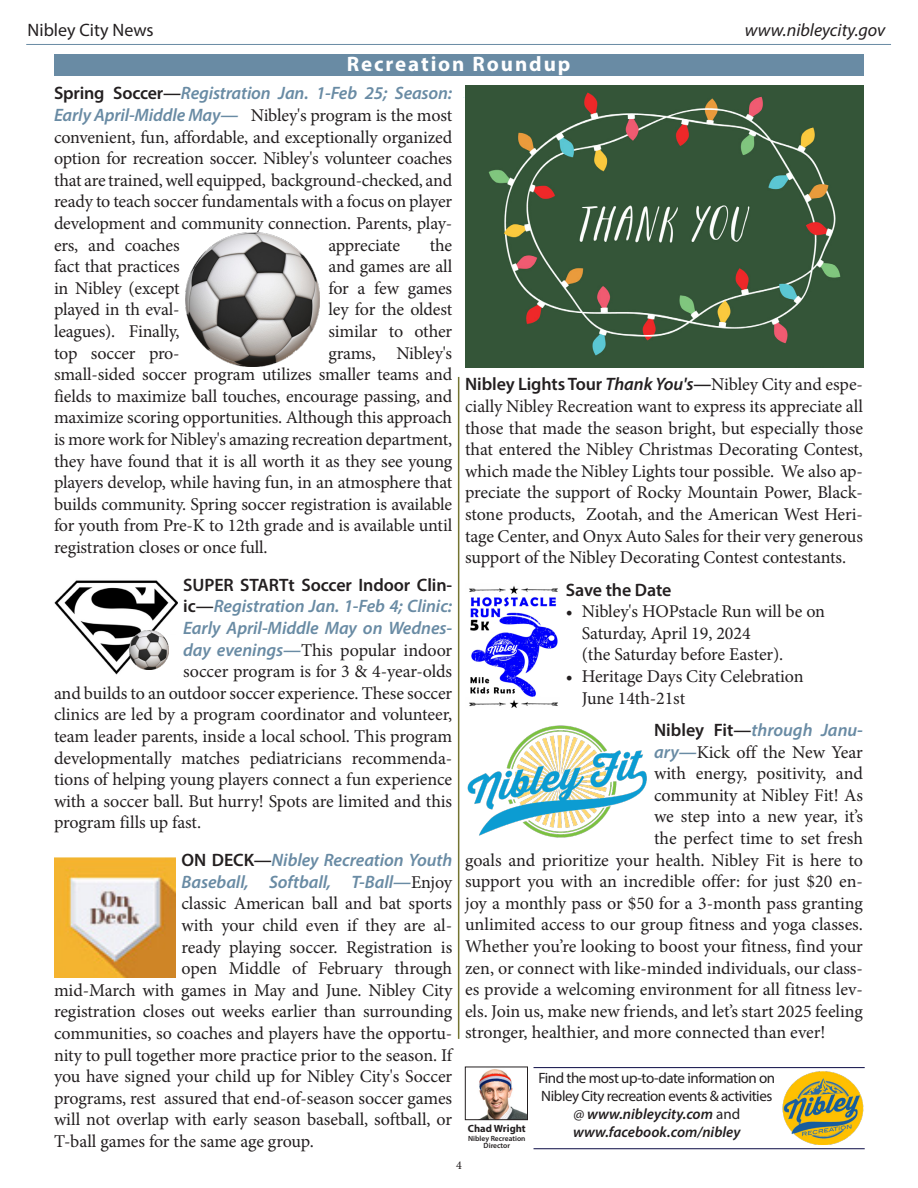
<style>
.page{position:relative;width:918px;height:1188px;background:#fff}
.page>*{position:absolute;margin:0;border:0;box-sizing:border-box;transform-origin:0 0}
.t1{font:700 21px "Myriad Pro";letter-spacing:.09em;color:#fff}
.t2{font:18px/21.6px "Minion Pro";letter-spacing:-.005em;color:#231f20;text-align:justify}
.t3{font:italic 600 18px "Myriad Pro";letter-spacing:-.005em;color:#698ba4}
.t4{font:600 18px "Myriad Pro";letter-spacing:-.005em;color:#231f20}
.t5{font:italic 18px "Myriad Pro";color:#231f20}
.t6{font:18px "Myriad Pro";color:#231f20}
.t7{font:15px/18px "Myriad Pro";letter-spacing:-.03em;color:#231f20;text-align:center}
.t8{font:12px "Minion Pro";color:#231f20}
.t9{font:700 10.5px "Myriad Pro";color:#231f20}
.t10{font:600 7.5px/7.5px "Myriad Pro";color:#231f20;text-align:center}
.s1{font-family:"Myriad Pro";font-weight:600}
.s2{font-family:"Myriad Pro";font-weight:600;font-style:italic;color:#698ba4}
.s3{font-style:normal;color:#231f20}
.s4{font-family:"Minion Pro";font-weight:400;font-style:normal;color:#231f20}
.s5{font-family:"Myriad Pro";font-weight:600;font-style:italic}
.s6{font-weight:600;font-style:italic}
</style>
<div class="page">
<hr style="left:26px;top:44px;width:865px;height:1px;background:#698ba4">
<div style="left:54px;top:54px;width:810px;height:21px;background:#698ba4"></div>
<hr style="left:458px;top:377px;width:1px;height:662px;background:#747431">
<hr style="left:534px;top:1067px;width:331px;height:1px;background:#0b0b45">
<img style="left:479px;top:1069px;width:47px;height:49px">
<div style="left:465px;top:1067px;width:63px;height:53px;border:1px solid #231f20"></div>
<img style="left:783px;top:1072px;width:80px;height:73px">
<hr style="left:534px;top:1148px;width:331px;height:1px;background:#0b0b45">
<img style="left:186px;top:233px;width:134px;height:134px">
<img style="left:54px;top:857px;width:122px;height:121px">
<img style="left:54px;top:580px;width:123px;height:95px">
<div style="left:156px;top:635px;width:23px;height:40px;background:#fff"></div>
<img style="left:130px;top:630px;width:39px;height:40px">
<img style="left:466px;top:86px;width:398px;height:282px">
<img style="left:467px;top:725px;width:180px;height:113px">
<img style="left:469px;top:586px;width:89px;height:122px">
<img style="left:479px;top:1073px;width:33px;height:18px">
<p class="t6" style="left:27px;top:18px;width:128px">Nibley City News</p>
<p class="t5" style="left:745px;top:18px;width:142px">www.nibleycity.gov</p>
<p class="t1" style="left:347px;top:50px;width:225px">Recreation Roundup</p>
<p class="t2" style="left:54px;top:83px;width:400px"><span class="s1">Spring Soccer—</span><span class="s2">Registration Jan. 1-Feb 25; Season:<br>Early April-Middle May—</span> Nibley's program is the most convenient, fun, affordable, and exceptionally organized option for recreation soccer. Nibley's volunteer coaches that are trained, well equipped, background-checked, and ready to teach soccer fundamentals with a focus on player development and community connection. Parents, play&shy;ers, and coaches</p>
<p class="t2" style="left:328px;top:234px;width:73px">appreciate</p>
<p class="t2" style="left:430px;top:234px;width:24px">the</p>
<p class="t2" style="left:54px;top:256px;width:127px">fact that practices</p>
<p class="t2" style="left:328px;top:256px;width:125px">and games are all</p>
<p class="t2" style="left:54px;top:277px;width:127px">in Nibley (except</p>
<p class="t2" style="left:328px;top:277px;width:125px">for a few games</p>
<p class="t2" style="left:54px;top:299px;width:127px">played in th eval-</p>
<p class="t2" style="left:328px;top:299px;width:125px">ley for the oldest</p>
<p class="t2" style="left:54px;top:321px;width:127px">leagues). Finally,</p>
<p class="t2" style="left:328px;top:321px;width:125px">similar to other</p>
<p class="t2" style="left:54px;top:342px;width:127px">top soccer pro-</p>
<p class="t2" style="left:54px;top:342px;width:400px;text-indent:274px">grams, Nibley's small-sided soccer program utilizes smaller teams and fields to maximize ball touches, encourage passing, and maximize scoring opportunities. Although this approach is more work for Nibley's amazing recreation department, they have found that it is all worth it as they see young players develop, while having fun, in an atmosphere that builds community. Spring soccer registration is available for youth from Pre-K to 12th grade and is available until registration closes or once full.</p>
<p class="t4" style="left:183px;top:573px;width:271px">SUPER STARTt Soccer Indoor Clin-</p>
<p class="t3" style="left:183px;top:595px;width:271px"><span class="s3">ic—</span>Registration Jan. 1-Feb 4; Clinic:</p>
<p class="t3" style="left:183px;top:617px;width:271px">Early April-Middle May on Wednes-</p>
<p class="t2" style="left:183px;top:639px;width:271px"><span class="s2">day evenings—</span>This popular indoor</p>
<p class="t2" style="left:183px;top:661px;width:271px">soccer program is for 3 &amp; 4-year-olds</p>
<p class="t2" style="left:54px;top:682px;width:400px">and builds to an outdoor soccer experience. These soccer</p>
<p class="t2" style="left:54px;top:704px;width:400px">clinics are led by a program coordinator and volunteer,</p>
<p class="t2" style="left:54px;top:726px;width:400px">team leader parents, inside a local school. This program</p>
<p class="t2" style="left:54px;top:747px;width:400px">developmentally matches pediatricians recommenda-</p>
<p class="t2" style="left:54px;top:769px;width:400px">tions of helping young players connect a fun experience</p>
<p class="t2" style="left:54px;top:790px;width:400px">with a soccer ball. But hurry! Spots are limited and this</p>
<p class="t2" style="left:54px;top:812px;width:149px">program fills up fast.</p>
<p class="t3" style="left:182px;top:849px;width:272px"><span class="s3">ON DECK—</span>Nibley Recreation Youth</p>
<p class="t3" style="left:182px;top:870px;width:272px">Baseball, Softball, T-Ball—<span class="s4">Enjoy</span></p>
<p class="t2" style="left:182px;top:893px;width:272px">classic American ball and bat sports</p>
<p class="t2" style="left:182px;top:915px;width:272px">with your child even if they are al-</p>
<p class="t2" style="left:182px;top:936px;width:272px">ready playing soccer. Registration is</p>
<p class="t2" style="left:182px;top:958px;width:272px">open Middle of February through</p>
<p class="t2" style="left:54px;top:979px;width:400px">mid-March with games in May and June. Nibley City</p>
<p class="t2" style="left:54px;top:1001px;width:400px">registration closes out weeks earlier than surrounding</p>
<p class="t2" style="left:54px;top:1023px;width:400px">communities, so coaches and players have the opportu-</p>
<p class="t2" style="left:54px;top:1044px;width:400px">nity to pull together more practice prior to the season. If</p>
<p class="t2" style="left:54px;top:1066px;width:400px">you have signed your child up for Nibley City's Soccer</p>
<p class="t2" style="left:54px;top:1087px;width:400px">programs, rest assured that end-of-season soccer games</p>
<p class="t2" style="left:54px;top:1109px;width:400px">will not overlap with early season baseball, softball, or</p>
<p class="t2" style="left:54px;top:1131px;width:261px">T-ball games for the same age group.</p>
<p class="t2" style="left:465px;top:374px;width:399px"><span class="s1">Nibley Lights Tour</span> <span class="s5">Thank You's</span><span class="s1">—</span>Nibley City and espe&shy;cially Nibley Recreation want to express its appreciate all those that made the season bright, but especially those that entered the Nibley Christmas Decorating Contest, which made the Nibley Lights tour possible. We also ap&shy;preciate the support of Rocky Mountain Power, Black&shy;stone products, Zootah, and the American West Heri&shy;tage Center, and Onyx Auto Sales for their very generous support of the Nibley Decorating Contest contestants.</p>
<p class="t4" style="left:566px;top:578px;width:107px">Save the Date</p>
<p class="t2" style="left:582px;top:601px;width:245px;text-align:left;text-indent:-16px">• Nibley's HOPstacle Run will be on<br>Saturday, April 19, 2024<br>(the Saturday before Easter).</p>
<p class="t2" style="left:582px;top:666px;width:223px;text-indent:-16px">• Heritage Days City Celebration<br>June 14th-21st</p>
<p class="t3" style="left:654px;top:719px;width:210px"><span class="s3">Nibley Fit—</span>through Janu-</p>
<p class="t2" style="left:654px;top:741px;width:210px"><span class="s2">ary—</span>Kick off the New Year</p>
<p class="t2" style="left:654px;top:763px;width:210px">with energy, positivity, and</p>
<p class="t2" style="left:654px;top:784px;width:210px">community at Nibley Fit! As</p>
<p class="t2" style="left:654px;top:806px;width:210px">we step into a new year, it’s</p>
<p class="t2" style="left:654px;top:828px;width:210px">the perfect time to set fresh</p>
<p class="t2" style="left:465px;top:849px;width:399px">goals and prioritize your health. Nibley Fit is here to</p>
<p class="t2" style="left:465px;top:871px;width:399px">support you with an incredible offer: for just $20 en-</p>
<p class="t2" style="left:465px;top:892px;width:399px">joy a monthly pass or $50 for a 3-month pass granting</p>
<p class="t2" style="left:465px;top:914px;width:399px">unlimited access to our group fitness and yoga classes.</p>
<p class="t2" style="left:465px;top:936px;width:399px">Whether you’re looking to boost your fitness, find your</p>
<p class="t2" style="left:465px;top:957px;width:399px">zen, or connect with like-minded individuals, our class-</p>
<p class="t2" style="left:465px;top:979px;width:399px">es provide a welcoming environment for all fitness lev-</p>
<p class="t2" style="left:465px;top:1000px;width:399px">els. Join us, make new friends, and let’s start 2025 feeling</p>
<p class="t2" style="left:465px;top:1022px;width:362px">stronger, healthier, and more connected than ever!</p>
<p class="t9" style="left:468px;top:1122px;width:59px">Chad Wright</p>
<p class="t10" style="left:468px;top:1134px;width:59px">Nibley Recreation<br>Director</p>
<p class="t7" style="left:538px;top:1069px;width:238px">Find the most up-to-date information on Nibley City recreation events &amp; activities @ <span class="s6">www.nibleycity.com</span> and <span class="s6">www.facebook.com/nibley</span></p>
<p class="t8" style="left:456px;top:1157px;width:7px">4</p>
</div>
